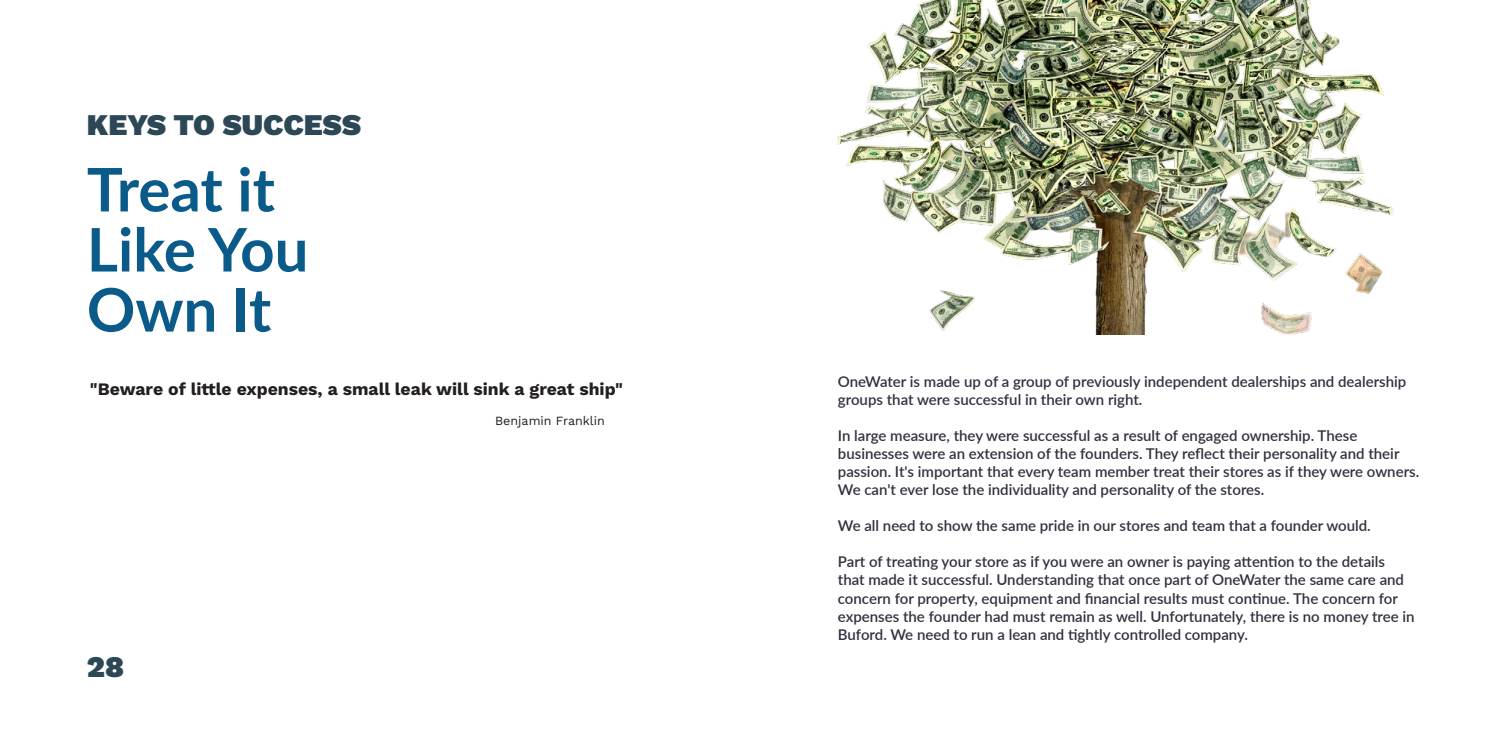
<style>
.page{position:relative;width:1489px;height:745px;background:#fff}
.page>*{position:absolute;margin:0;border:0;box-sizing:border-box;transform-origin:0 0}
.Highlight{font:700 60px "Lato";color:#0a5a8a}
.t1{font:900 30px "Work Sans";color:#2c4856}
.t2{font:700 17.5px "Work Sans";color:#231f20}
.t3{font:600 14.88px/18px "Lato";color:#352f3f}
.t4{font:12.5px "Work Sans";color:#231f20}
</style>
<div class="page">
<img style="left:837px;top:0;width:557px;height:334px">
<p class="t1" style="left:87px;top:108px;width:276px">KEYS TO SUCCESS</p>
<p class="Highlight" style="left:87px;top:145px;width:189px">Treat it</p>
<p class="Highlight" style="left:87px;top:205px;width:223px">Like You</p>
<p class="Highlight" style="left:87px;top:265px;width:186px">Own It</p>
<p class="t2" style="left:90px;top:379px;width:534px">"Beware of little expenses, a small leak will sink a great ship"</p>
<p class="t4" style="left:495px;top:413px;width:111px">Benjamin Franklin</p>
<p class="t1" style="left:87px;top:649px;width:39px">28</p>
<p class="t3" style="left:837px;top:372px;width:570px">OneWater is made up of a group of previously independent dealerships and dealership groups that were successful in their own right.</p>
<p class="t3" style="left:837px;top:426px;width:521px">In large measure, they were successful as a result of engaged ownership. These</p>
<p class="t3" style="left:837px;top:444px;width:583px">businesses were an extension of the founders. They reflect their personality and their passion. It's important that every team member treat their stores as if they were owners.<br>We can't ever lose the individuality and personality of the stores.</p>
<p class="t3" style="left:837px;top:516px;width:534px">We all need to show the same pride in our stores and team that a founder would.</p>
<p class="t3" style="left:837px;top:552px;width:578px">Part of treating your store as if you were an owner is paying attention to the details that made it successful. Understanding that once part of OneWater the same care and concern for property, equipment and financial results must continue. The concern for expenses the founder had must remain as well. Unfortunately, there is no money tree in Buford. We need to run a lean and tightly controlled company.</p>
</div>
